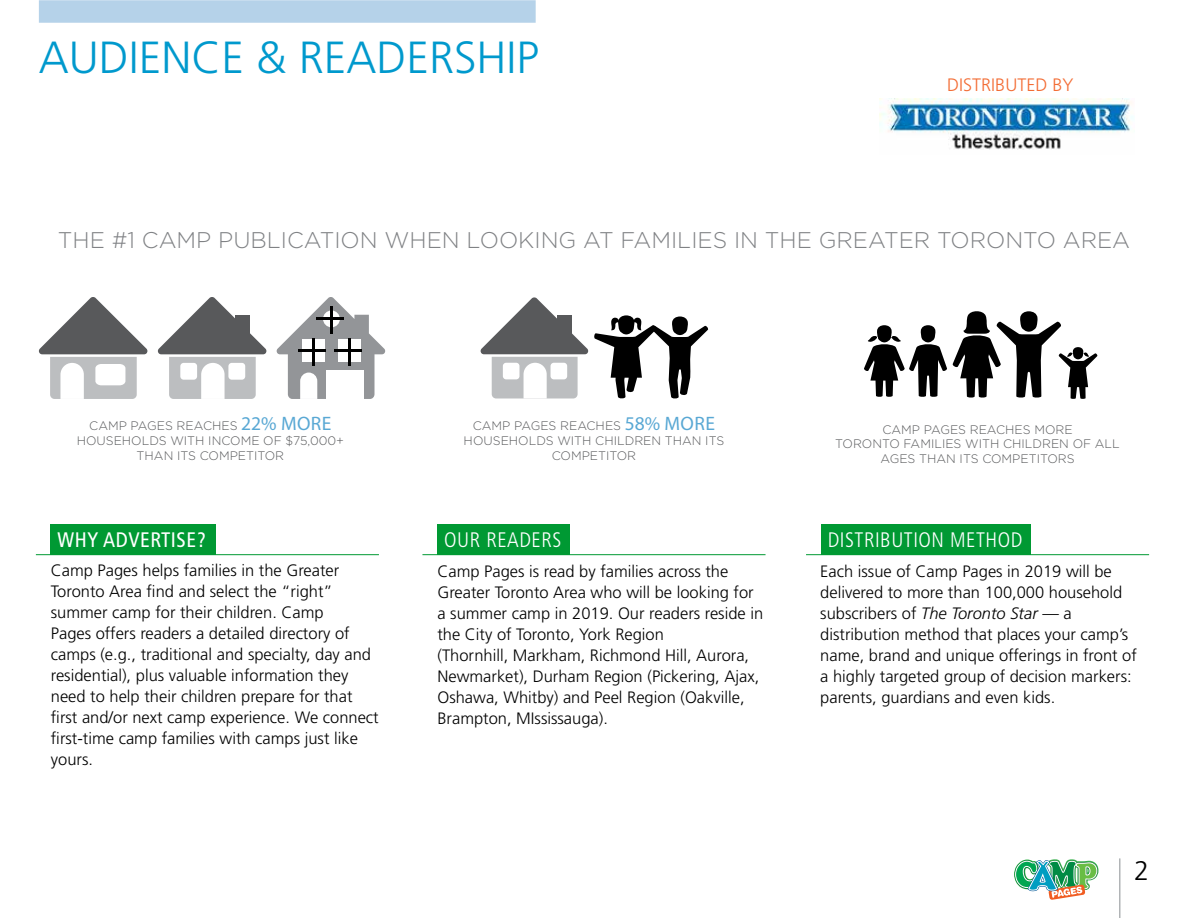
<style>
.page{position:relative;width:1188px;height:918px;background:#fff}
.page>*{position:absolute;margin:0;border:0;box-sizing:border-box;transform-origin:0 0}
.t1{font:300 45px "Frutiger LT Std";color:#0099cd}
.t2{font:300 27px "Frutiger LT Std";color:#000}
.t3{font:300 22.65px "Gotham";color:#808285}
.t4{font:300 condensed 21px "Frutiger LT Std";letter-spacing:.025em;color:#fff}
.t5{font:condensed 21px "Frutiger LT Std";letter-spacing:.025em;color:#fff}
.t6{font:300 18px "Frutiger LT Std";color:#f36c34}
.t7{font:300 16.5px/21px "Frutiger LT Std";color:#000}
.t8{font:300 12.3px/14.7px "Gotham";color:#58595b;text-align:center}
.s1{font-family:"Myriad Pro";font-weight:400;font-size:19.5px;color:#59a8d4}
.s2{font-style:italic}
</style>
<div class="page">
<div style="left:821px;top:525px;width:209px;height:30px;background:#093"></div>
<div style="left:437px;top:525px;width:133px;height:30px;background:#093"></div>
<div style="left:51px;top:525px;width:165px;height:30px;background:#093"></div>
<div style="left:39px;top:0;width:497px;height:23px;background:#b5d2e9"></div>
<hr style="left:806px;top:554px;width:343px;height:1px;background:#093">
<hr style="left:422px;top:554px;width:344px;height:1px;background:#093">
<hr style="left:36px;top:554px;width:343px;height:1px;background:#093">
<hr style="left:1119px;top:858px;width:1px;height:60px;background:#b1b4b6">
<svg style="left:1014px;top:859px;width:84px;height:41px"></svg>
<img style="left:879px;top:98px;width:254px;height:52px">
<svg style="left:39px;top:297px;width:109px;height:102px"></svg>
<svg style="left:158px;top:297px;width:109px;height:102px"></svg>
<div style="left:236px;top:315px;width:14px;height:22px;background:#58595b"></div>
<svg style="left:276px;top:297px;width:110px;height:102px"></svg>
<div style="left:302px;top:339px;width:22px;height:23px;background:#fff"></div>
<div style="left:326px;top:371px;width:37px;height:28px;background:#fff"></div>
<hr style="left:312px;top:338px;width:2px;height:28px;background:#000">
<hr style="left:298px;top:349px;width:28px;height:3px;background:#000">
<div style="left:338px;top:339px;width:22px;height:23px;background:#fff"></div>
<hr style="left:348px;top:338px;width:2px;height:28px;background:#000">
<hr style="left:334px;top:349px;width:28px;height:3px;background:#000">
<svg style="left:323px;top:310px;width:17px;height:17px"></svg>
<hr style="left:330px;top:306px;width:3px;height:28px;background:#000">
<hr style="left:317px;top:318px;width:27px;height:2px;background:#000">
<svg style="left:480px;top:297px;width:229px;height:102px"></svg>
<svg style="left:864px;top:311px;width:234px;height:88px"></svg>
<h1 class="t1" style="left:39px;top:32px;width:502px">AUDIENCE &amp; READERSHIP</h1>
<p class="t6" style="left:947px;top:75px;width:128px">DISTRIBUTED BY</p>
<h3 class="t3" style="left:58px;top:228px;width:1074px">THE #1 CAMP PUBLICATION WHEN LOOKING AT FAMILIES IN THE GREATER TORONTO AREA</h3>
<p class="t8" style="left:77px;top:419px;width:269px">CAMP PAGES REACHES <span class="s1">22% MORE<br></span>HOUSEHOLDS WITH INCOME OF $75,000+<br>THAN ITS COMPETITOR</p>
<p class="t8" style="left:835px;top:422px;width:286px">CAMP PAGES REACHES MORE<br>TORONTO FAMILIES WITH CHILDREN OF ALL<br>AGES THAN ITS COMPETITORS</p>
<p class="t8" style="left:464px;top:419px;width:262px">CAMP PAGES REACHES <span class="s1">58% MORE<br></span>HOUSEHOLDS WITH CHILDREN THAN ITS<br>COMPETITOR</p>
<p class="t5" style="left:58px;top:528px;width:150px">WHY ADVERTISE?</p>
<p class="t4" style="left:444px;top:528px;width:119px">OUR READERS</p>
<p class="t4" style="left:828px;top:528px;width:196px">DISTRIBUTION METHOD</p>
<p class="t7" style="left:51px;top:560px;width:329px">Camp Pages helps families in the Greater Toronto Area find and select the “right” summer camp for their children. Camp<br>Pages offers readers a detailed directory of camps (e.g., traditional and specialty, day and residential), plus valuable information they need to help their children prepare for that first and/or next camp experience. We connect first-time camp families with camps just like yours.</p>
<p class="t7" style="left:437px;top:561px;width:327px">Camp Pages is read by families across the Greater Toronto Area who will be looking for a summer camp in 2019. Our readers reside in the City of Toronto, York Region<br>(Thornhill, Markham, Richmond Hill, Aurora, Newmarket), Durham Region (Pickering, Ajax, Oshawa, Whitby) and Peel Region (Oakville, Brampton, MIssissauga).</p>
<p class="t7" style="left:820px;top:562px;width:318px">Each issue of Camp Pages in 2019 will be delivered to more than 100,000 household subscribers of <span class="s2">The Toronto Star</span> — a distribution method that places your camp’s name, brand and unique offerings in front of a highly targeted group of decision markers: parents, guardians and even kids.</p>
<h2 class="t2" style="left:1134px;top:856px;width:17px">2</h2>
</div>
